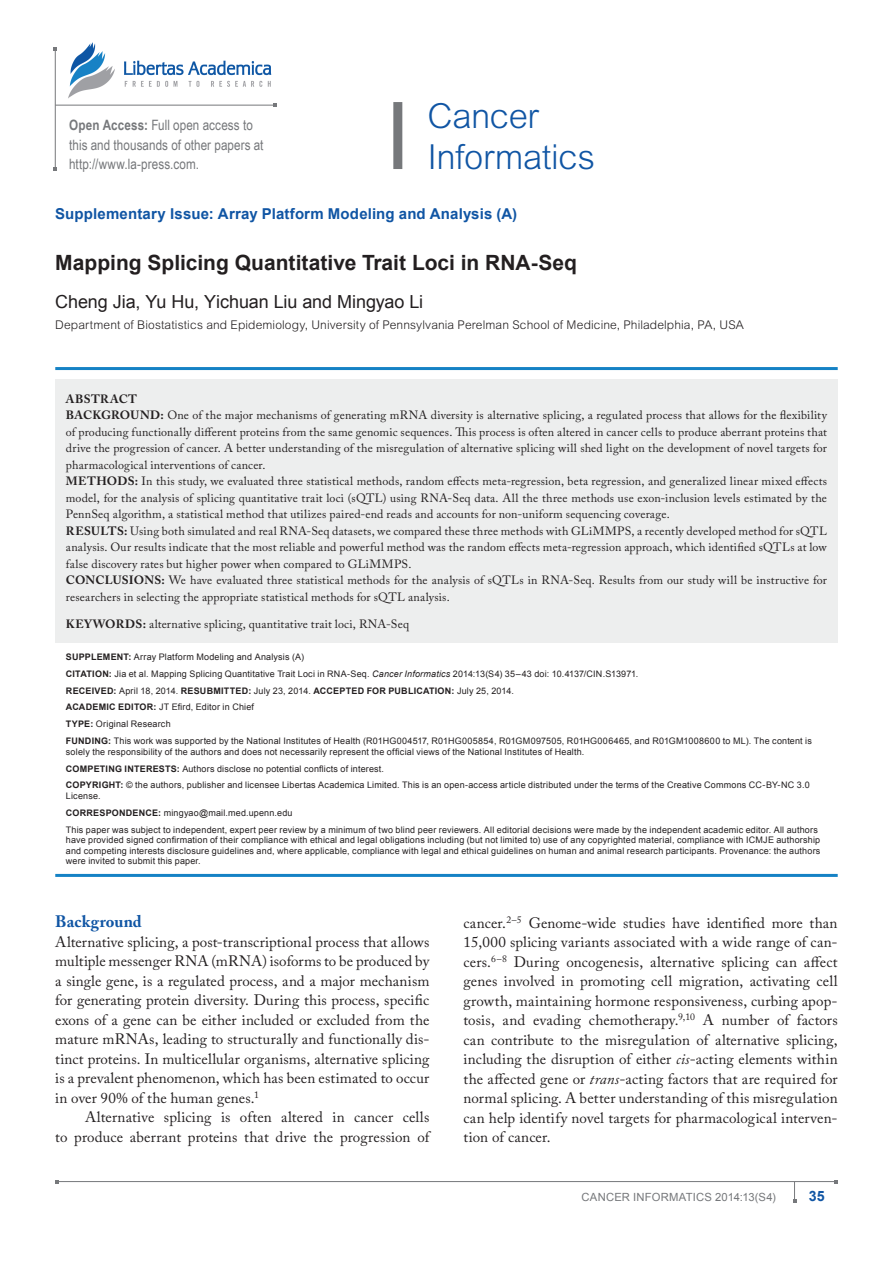
<style>
.page{position:relative;width:893px;height:1263px;background:#fff}
.page>*{position:absolute;margin:0;border:0;box-sizing:border-box;transform-origin:0 0}
.AO-Jname{font:300 34.5px/41.4px "Arial MT Std";letter-spacing:-.01em;color:#1055a4}
.AT{font:700 21px "Arial";color:#231f20}
.AAu{font:18px "Arial";letter-spacing:-.005em;color:#231f20}
.t1{font:700 16.5px "Adobe Caslon Pro";color:#1055a4}
.Tx{font:15px/19.5px "Adobe Caslon Pro";letter-spacing:.01em;color:#231f20;text-align:right}
.TxF{font:15px/19.5px "Adobe Caslon Pro";letter-spacing:.005em;color:#231f20;text-align:justify}
.SI{font:700 15px "Arial";letter-spacing:.01em;color:#1055a4}
.OA{font:14.25px/19.5px "Arial Narrow";letter-spacing:.005em;color:#76787b}
.RunF-folio{font:700 14.25px "Arial";color:#1055a4}
.t2{font:12px/16.5px "Adobe Caslon Pro";letter-spacing:.015em;color:#231f20}
.AAuAff{font:300 12px "Arial MT Std";letter-spacing:.01em;color:#231f20}
.RunF{font:11.25px "Arial";letter-spacing:.015em;color:#76787b}
.Citation{font:9px/10.5px "Arial";letter-spacing:.02em;color:#231f20}
.Citation-l{font:9px/10.5px "Arial";letter-spacing:.02em;color:#231f20}
.Citation-2{font:700 9px "Arial";letter-spacing:.025em;color:#231f20}
.s1{font-weight:700}
.s2{font-style:italic}
.s3{font-weight:400}
</style>
<div class="page">
<hr style="left:57px;top:1181px;width:779px;height:1px;background:#76787b">
<svg style="left:793px;top:1182px;width:3px;height:20px"></svg>
<hr style="left:55px;top:49px;width:1px;height:120px;background:#76787b">
<hr style="left:55px;top:105px;width:220px;height:1px;background:#76787b">
<img style="left:68px;top:42px;width:204px;height:57px">
<div style="left:393px;top:102px;width:9px;height:67px;background:#76787b"></div>
<hr style="left:55px;top:367px;width:783px;height:3px;background:#1582c5">
<hr style="left:55px;top:874px;width:783px;height:3px;background:#1582c5">
<div style="left:55px;top:379px;width:783px;height:264px;background:#edeeee"></div>
<p class="AO-Jname" style="left:428px;top:96px;width:169px">Cancer<br>Informatics</p>
<p class="SI" style="left:55px;top:204px;width:463px">SUPPLEMENTARY ISSUE: ARRAY PLATFORM MODELING AND ANALYSIS (A)</p>
<p class="OA" style="left:69px;top:115px;width:196px"><span class="s1">Open Access:</span> Full open access to this and thousands of other papers at http://www.la-press.com.</p>
<p class="AT" style="left:55px;top:249px;width:523px">MAPPING SPLICING QUANTITATIVE TRAIT LOCI IN RNA-SEQ</p>
<p class="AAu" style="left:55px;top:290px;width:369px">Cheng Jia, Yu Hu, Yichuan Liu and M ingyao Li</p>
<p class="AAuAff" style="left:55px;top:318px;width:690px">Department of Biostatistics and Epidemiology, University of Pennsylvania Perelman School of Medicine, Philadelphia, PA, USA</p>
<p class="t2" style="left:66px;top:390px;width:763px"><span class="s1">ABSTRACT<br>BACKGROUND:</span> One of the major mechanisms of generating mRNA diversity is alternative splicing, a regulated process that allows for the flexibility of producing functionally different proteins from the same genomic sequences. This process is often altered in cancer cells to produce aberrant proteins that drive the progression of cancer. A better understanding of the misregulation of alternative splicing will shed light on the development of novel targets for pharmacological interventions of cancer.<br><span class="s1">METHODS:</span> In this study, we evaluated three statistical methods, random effects meta-regression, beta regression, and generalized linear mixed effects model, for the analysis of splicing quantitative trait loci (sQTL) using RNA-Seq data. All the three methods use exon-inclusion levels estimated by the PennSeq algorithm, a statistical method that utilizes paired-end reads and accounts for non-uniform sequencing coverage.<br><span class="s1">RESULTS:</span> Using both simulated and real RNA-Seq datasets, we compared these three methods with GLiMMPS, a recently developed method for sQTL analysis. Our results indicate that the most reliable and powerful method was the random effects meta-regression approach, which identified sQTLs at low false discovery rates but higher power when compared to GLiMMPS.<br><span class="s1">CONCLUSIONS:</span> We have evaluated three statistical methods for the analysis of sQTLs in RNA-Seq. Results from our study will be instructive for researchers in selecting the appropriate statistical methods for sQTL analysis.</p>
<p class="t2" style="left:66px;top:616px;width:345px"><span class="s1">KEYWORDS:</span> alternative splicing, quantitative trait loci, RNA-Seq</p>
<p class="Citation" style="left:66px;top:651px;width:240px"><span class="s1">SUPPLEMENT:</span> Array Platform Modeling and Analysis (A)</p>
<p class="Citation-2" style="left:66px;top:667px;width:12px">CITATI</p>
<p class="Citation" style="left:95px;top:668px;width:240px"><span class="s1">ON:</span> Jia et al. Mapping Splicing Quantitative Trait Loci in RNA</p>
<p class="Citation" style="left:347px;top:668px;width:293px">-Seq. <span class="s2">Cancer Informatics</span> 2014:13(S4) 35–43 doi: 10.4137/CIN .S13971.</p>
<p class="Citation-2" style="left:66px;top:684px;width:13px">RECEI</p>
<p class="Citation-2" style="left:95px;top:684px;width:126px">VED: <span class="s3">April 18, 2014.</span> RESUBMITTE</p>
<p class="Citation" style="left:242px;top:685px;width:86px"><span class="s1">D:</span> July 23, 2014. <span class="s1">ACCEPTE</span></p>
<p class="Citation-2" style="left:358px;top:684px;width:56px">D FOR PUBLICATI</p>
<p class="Citation" style="left:438px;top:685px;width:78px"><span class="s1">ON:</span> July 25, 2014.</p>
<p class="Citation-2" style="left:66px;top:701px;width:34px">ACADEMIC</p>
<p class="Citation" style="left:118px;top:702px;width:137px"><span class="s1">EDITOR:</span> JT Efird, Editor in Chief</p>
<p class="Citation" style="left:66px;top:719px;width:106px"><span class="s1">TYPE:</span> Original Research</p>
<p class="Citation-2" style="left:66px;top:735px;width:7px">FUN</p>
<p class="Citation" style="left:66px;top:736px;width:747px;text-indent:19px"><span class="s1">DING:</span> This work was supported by the National Institutes of Health (R01HG004517, R01HG005854, R01GM 097505, R01HG006465, and R01GM1008600 to M L). The content is solely the responsibility of the authors and does not necessarily represent the official views of the National Institutes of Health.</p>
<p class="Citation-2" style="left:66px;top:762px;width:21px">COMPETIN</p>
<p class="Citation-2" style="left:115px;top:762px;width:20px">G INTERESTS</p>
<p class="Citation" style="left:177px;top:763px;width:209px"><span class="s1">:</span> Authors disclose no potential conflicts of interest.</p>
<p class="Citation-2" style="left:66px;top:779px;width:20px">COPYRI</p>
<p class="Citation" style="left:102px;top:780px;width:709px"><span class="s1">GHT:</span> © the authors, publisher and licensee Libertas Academica Limited. This is an open-access article distributed under the terms of the Creative Commons CC-BY-N C 3.0</p>
<p class="Citation" style="left:66px;top:790px;width:36px">License.</p>
<p class="Citation-2" style="left:66px;top:807px;width:22px">CORRESP</p>
<p class="Citation-2" style="left:112px;top:807px;width:28px">ONDENCE</p>
<p class="Citation" style="left:158px;top:807px;width:136px"><span class="s1">:</span> mingyao@mail.med.upenn.edu</p>
<p class="Citation-l" style="left:66px;top:824px;width:756px">This paper was subject to independent, expert peer review by a minimum of two blind peer reviewers. All editorial decisions were made by the independent academic editor. All authors have provided signed confirmation of their compliance with ethical and legal obligations including (but not limited to) use of any copyrighted material, compliance with ICMJE authorship and competing interests disclosure guidelines and, where applicable, compliance with legal and ethical guidelines on human and animal research participants. Provenance: the authors were invited to submit this paper.</p>
<h1 class="t1" style="left:55px;top:912px;width:88px">BACKGROUND</h1>
<p class="TxF" style="left:55px;top:932px;width:376px">Alternative splicing, a post-transcriptional process that allows multiple messenger RNA (mRNA) isoforms to be produced by a single gene, is a regulated process, and a major mechanism for generating protein diversity. During this process, specific exons of a gene can be either included or excluded from the mature mRNAs, leading to structurally and functionally dis&shy;tinct proteins. In multicellular organisms, alternative splicing is a prevalent phenomenon, which has been estimated to occur in over 90% of the human genes.<sup>1</sup></p>
<p class="Tx" style="left:55px;top:1107px;width:376px">Alternative splicing is often altered in cancer cells<br>to produce aberrant proteins that drive the progression of</p>
<p class="Tx" style="left:463px;top:913px;width:376px;text-align:justify">cancer.<sup>2–5</sup> Genome-wide studies have identified more than 15,000 splicing variants associated with a wide range of can&shy;cers.<sup>6–8</sup> During oncogenesis, alternative splicing can affect genes involved in promoting cell migration, activating cell growth, maintaining hormone responsiveness, curbing apop&shy;tosis, and evading chemotherapy.<sup>9,10</sup> A number of factors can contribute to the misregulation of alternative splicing, including the disruption of either <span class="s2">cis</span>-acting elements within the affected gene or <span class="s2">trans</span>-acting factors that are required for normal splicing. A better understanding of this misregulation can help identify novel targets for pharmacological interven&shy;tion of cancer.</p>
<p class="RunF" style="left:582px;top:1189px;width:196px">Cancer Informatics 2014:13(S4)</p>
<p class="RunF-folio" style="left:809px;top:1186px;width:17px">35</p>
</div>
